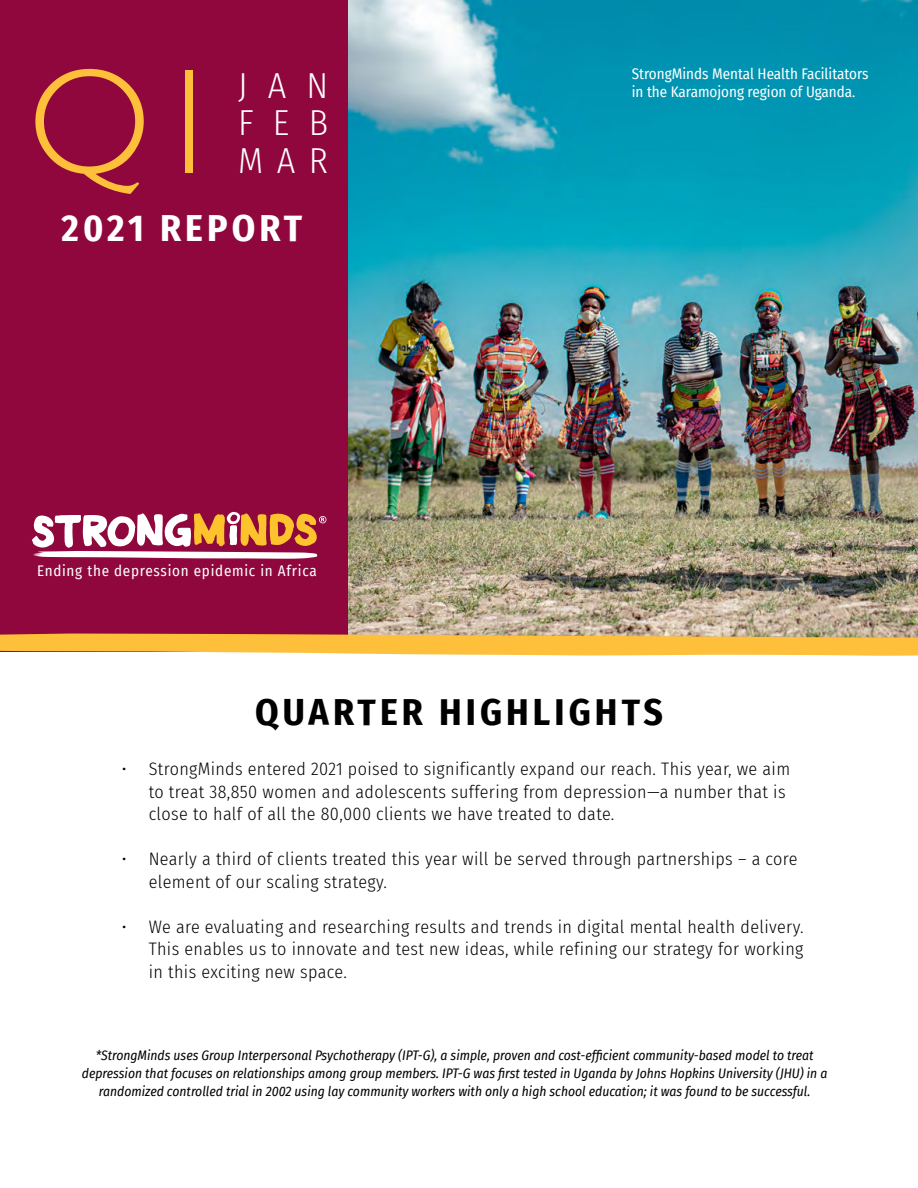
<style>
.page{position:relative;width:918px;height:1188px;background:#fff}
.page>*{position:absolute;margin:0;border:0;box-sizing:border-box;transform-origin:0 0}
.t1{font:300 150px "Gill Sans";color:#febf3b}
.t2{font:700 37.5px "Fira Sans Condensed";letter-spacing:.11em;color:#000}
.t3{font:700 37.5px "Fira Sans Condensed";letter-spacing:.11em;color:#fff}
.t4{font:300 36px/37.5px "Fira Sans Condensed";letter-spacing:.535em;color:#fff;text-align:justify}
.t5{font:300 18px/22.5px "Fira Sans Condensed";letter-spacing:.02em;color:#000}
.t6{font:15px/18px "Fira Sans Condensed";color:#fff}
.t7{font:15px "Fira Sans Condensed";letter-spacing:.05em;color:#fff}
.t8{font:italic 13.5px/18px "Fira Sans Condensed";color:#000;text-align:center}
</style>
<div class="page">
<img style="left:348px;top:0;width:570px;height:634px">
<div style="left:0;top:0;width:348px;height:652px;background:#8f073c"></div>
<svg style="left:0;top:634px;width:918px;height:22px;background:#f9c252"></svg>
<svg style="left:32px;top:512px;width:294px;height:47px"></svg>
<h1 class="t1" style="left:28px;top:60px;width:200px">Q1</h1>
<h3 class="t4" style="left:238px;top:66px;width:91px">JAN FEB MAR</h3>
<h2 class="t3" style="left:62px;top:202px;width:242px">2021 REPORT</h2>
<p class="t7" style="left:37px;top:560px;width:281px">Ending the depression epidemic in Africa</p>
<p class="t6" style="left:632px;top:65px;width:238px">StrongMinds Mental Health Facilitators in the Karamojong region of Uganda.</p>
<h2 class="t2" style="left:255px;top:686px;width:409px">QUARTER HIGHLIGHTS</h2>
<p class="t5" style="left:149px;top:758px;width:643px;text-indent:-27px">• StrongMinds entered 2021 poised to significantly expand our reach. This year, we aim to treat 38,850 women and adolescents suffering from depression—a number that is close to half of all the 80,000 clients we have treated to date.</p>
<p class="t5" style="left:149px;top:848px;width:650px;text-indent:-27px">• Nearly a third of clients treated this year will be served through partnerships – a core element of our scaling strategy.</p>
<p class="t5" style="left:149px;top:915px;width:656px;text-align:justify;text-indent:-27px">• We are evaluating and researching results and trends in digital mental health delivery.<br>This enables us to innovate and test new ideas, while refining our strategy for working in this exciting new space.</p>
<p class="t8" style="left:82px;top:1046px;width:747px">*StrongMinds uses Group Interpersonal Psychotherapy (IPT-G), a simple, proven and cost-efficient community-based model to treat depression that focuses on relationships among group members. IPT-G was first tested in Uganda by Johns Hopkins University (JHU) in a randomized controlled trial in 2002 using lay community workers with only a high school education; it was found to be successful.</p>
</div>
